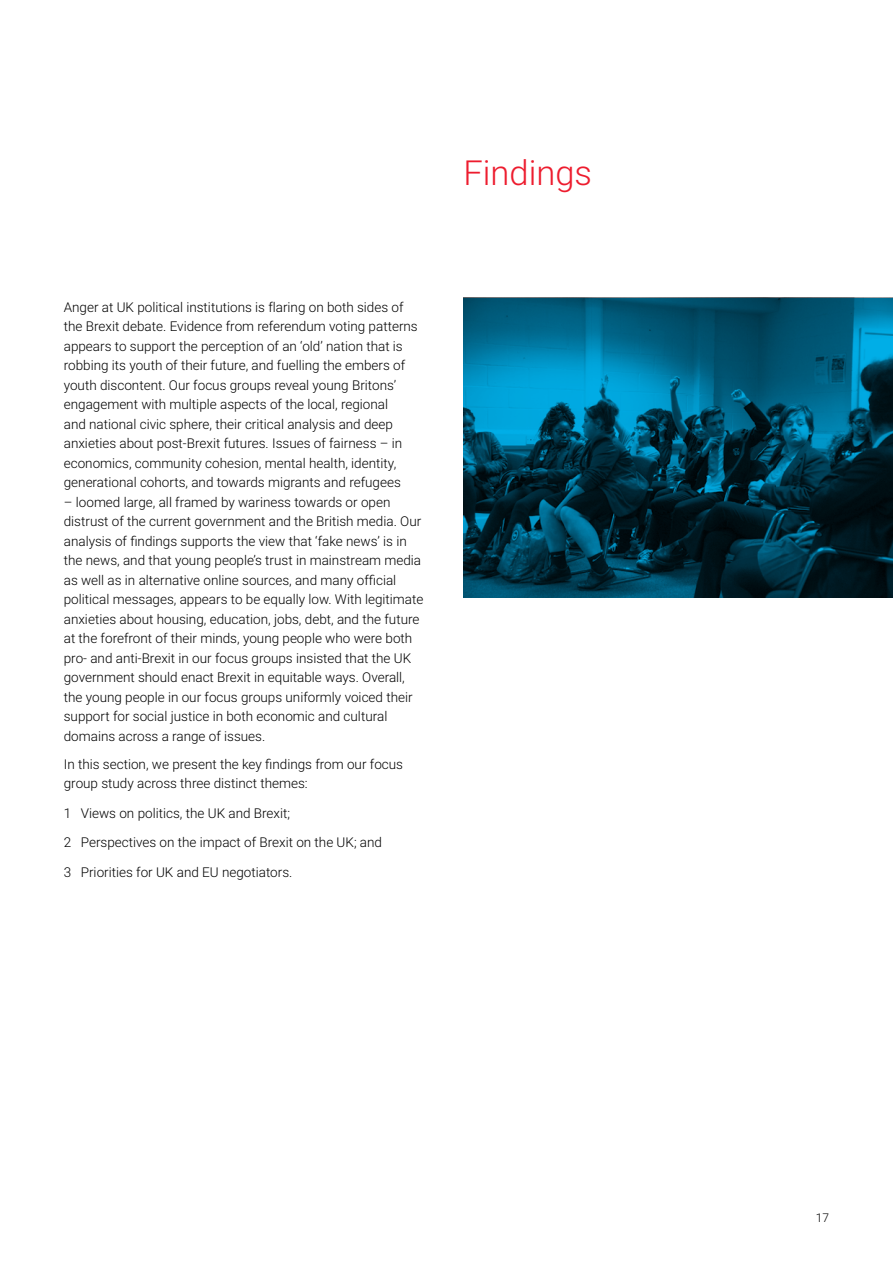
<style>
.page{position:relative;width:893px;height:1263px;background:#fff}
.page>*{position:absolute;margin:0;border:0;box-sizing:border-box;transform-origin:0 0}
.t1{font:300 34.5px "Roboto";color:#ed1c2e}
.t2{font:300 13.5px/19.5px "Roboto";color:#000}
.t3{font:300 12px "Roboto";color:#000}
</style>
<div class="page">
<svg style="left:463px;top:298px;width:430px;height:299px"></svg>
<h1 class="t1" style="left:463px;top:149px;width:130px">Findings</h1>
<p class="t2" style="left:64px;top:297px;width:355px">Anger at UK political institutions is flaring on both sides of the Brexit debate. Evidence from referendum voting patterns appears to support the perception of an ‘old’ nation that is robbing its youth of their future, and fuelling the embers of youth discontent. Our focus groups reveal young Britons’ engagement with multiple aspects of the local, regional<br>and national civic sphere, their critical analysis and deep anxieties about post-Brexit futures. Issues of fairness – in economics, community cohesion, mental health, identity, generational cohorts, and towards migrants and refugees</p>
<p class="t2" style="left:64px;top:492px;width:361px">– loomed large, all framed by wariness towards or open distrust of the current government and the British media. Our analysis of findings supports the view that ‘fake news’ is in the news, and that young people’s trust in mainstream media as well as in alternative online sources, and many official political messages, appears to be equally low. With legitimate anxieties about housing, education, jobs, debt, and the future at the forefront of their minds, young people who were both pro- and anti-Brexit in our focus groups insisted that the UK government should enact Brexit in equitable ways. Overall, the young people in our focus groups uniformly voiced their support for social justice in both economic and cultural domains across a range of issues.</p>
<p class="t2" style="left:64px;top:754px;width:341px">In this section, we present the key findings from our focus group study across three distinct themes:</p>
<p class="t2" style="left:64px;top:798px;width:320px;line-height:29.5px">1 Views on politics, the UK and Brexit;<br>2 Perspectives on the impact of Brexit on the UK; and<br>3 Priorities for UK and EU negotiators.</p>
<p class="t3" style="left:816px;top:1209px;width:15px">17</p>
</div>
